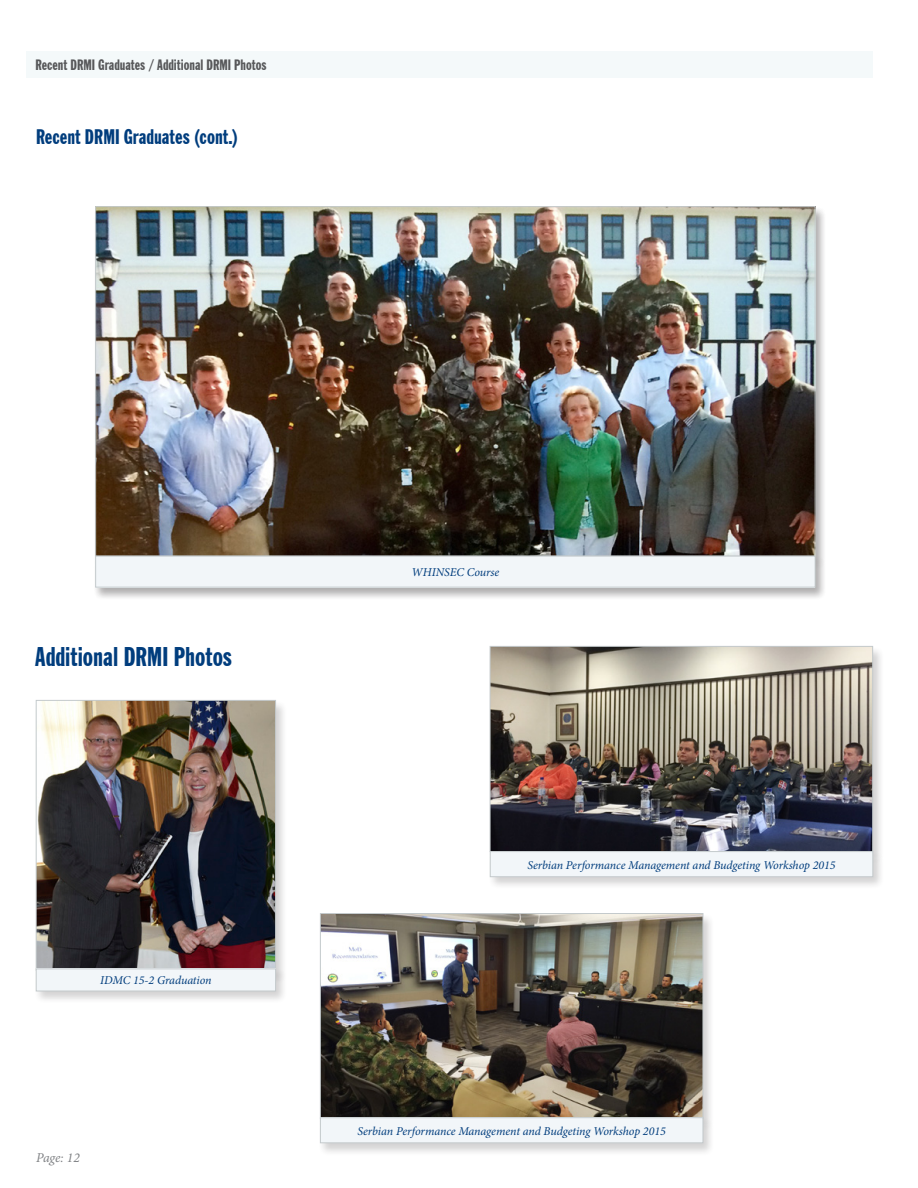
<style>
.page{position:relative;width:918px;height:1188px;background:#fff}
.page>*{position:absolute;margin:0;border:0;box-sizing:border-box;transform-origin:0 0}
.t1{font:extra-condensed 27px "Franklin Gothic BT";color:#013d7d}
.t2{font:extra-condensed 21px "Franklin Gothic BT";color:#013d7d}
.t3{font:extra-condensed 15px "Franklin Gothic BT";color:#57585a}
.t4{font:italic 13.5px "Minion Pro";letter-spacing:-.01em;color:#808285}
.t5{font:italic 12px "Minion Pro";letter-spacing:-.005em;color:#013d7d}
</style>
<div class="page">
<div style="left:26px;top:51px;width:847px;height:27px;background:#f4f9fa"></div>
<img style="left:97px;top:208px;width:716px;height:346px">
<div style="left:93px;top:555px;width:734px;height:45px;background:#231f20;opacity:.2"></div>
<div style="left:96px;top:556px;width:719px;height:31px;background:#f2f6f9"></div>
<div style="left:95px;top:556px;width:720px;height:31px;border:1px solid #c4cacc"></div>
<div style="left:34px;top:699px;width:253px;height:284px;background:#231f20;opacity:.2"></div>
<img style="left:38px;top:702px;width:236px;height:266px">
<div style="left:36px;top:700px;width:240px;height:270px;border:1px solid #c4cacc"></div>
<div style="left:34px;top:968px;width:253px;height:36px;background:#231f20;opacity:.2"></div>
<div style="left:36px;top:969px;width:240px;height:22px;background:#f2f6f9"></div>
<div style="left:36px;top:969px;width:240px;height:22px;border:1px solid #c4cacc"></div>
<div style="left:318px;top:912px;width:397px;height:220px;background:#231f20;opacity:.2"></div>
<img style="left:322px;top:915px;width:379px;height:202px">
<div style="left:318px;top:1117px;width:397px;height:39px;background:#231f20;opacity:.2"></div>
<div style="left:320px;top:1118px;width:383px;height:25px;background:#f2f6f9"></div>
<div style="left:320px;top:1118px;width:383px;height:25px;border:1px solid #c4cacc"></div>
<div style="left:488px;top:645px;width:396px;height:220px;background:#231f20;opacity:.2"></div>
<img style="left:492px;top:648px;width:379px;height:202px">
<div style="left:488px;top:850px;width:396px;height:40px;background:#231f20;opacity:.2"></div>
<div style="left:490px;top:852px;width:383px;height:25px;background:#f2f6f9"></div>
<div style="left:490px;top:851px;width:383px;height:26px;border:1px solid #c4cacc"></div>
<p class="t3" style="left:35px;top:56px;width:233px">Recent DRMI Graduates / Additional DRMI Photos</p>
<h2 class="t2" style="left:36px;top:124px;width:204px">Recent DRMI Graduates (cont.)</h2>
<h1 class="t1" style="left:35px;top:641px;width:199px">Additional DRMI Photos</h1>
<p class="t5" style="left:100px;top:972px;width:113px">IDMC 15-2 Graduation</p>
<p class="t4" style="left:36px;top:1148px;width:45px">Page: 12</p>
<p class="t5" style="left:411px;top:564px;width:90px">WHINSEC Course</p>
<p class="t5" style="left:527px;top:856px;width:310px">Serbian Performance Management and Budgeting Workshop 2015</p>
<p class="t5" style="left:358px;top:1123px;width:310px">Serbian Performance Management and Budgeting Workshop 2015</p>
</div>
